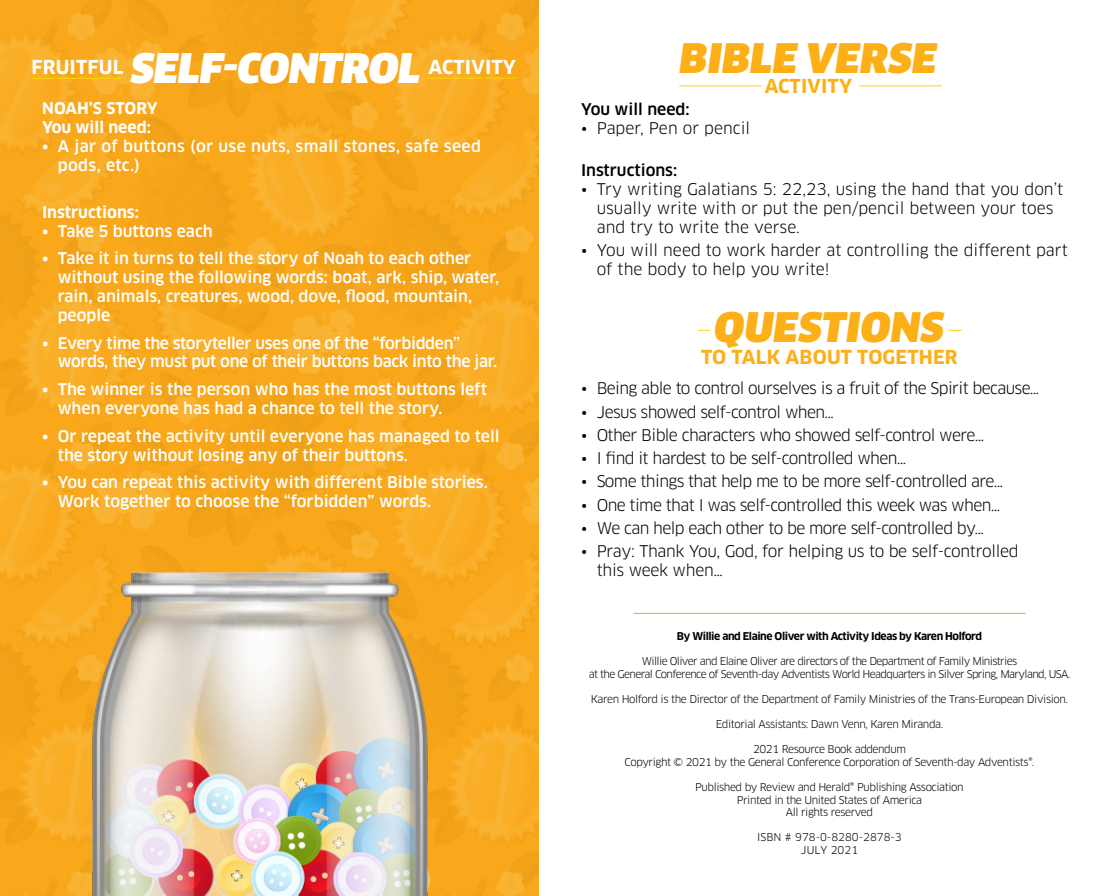
<style>
.page{position:relative;width:1120px;height:896px;background:#fff}
.page>*{position:absolute;margin:0;border:0;box-sizing:border-box;transform-origin:0 0}
.t1{font:italic 900 39.81px "Clan Pro";letter-spacing:.01em;color:#fcaf17}
.t2{font:italic 900 39.81px "Clan Pro";letter-spacing:-.01em;color:#fff}
.t3{font:700 18.9px "Clan Pro";letter-spacing:.01em;color:#fcaf17}
.t4{font:700 18.9px "Clan Pro";letter-spacing:.01em;color:#fff}
.t5{font:500 15.75px/18.9px "Clan Pro";color:#fff}
.t6{font:15.75px "Clan Pro";letter-spacing:-.04em;color:#000}
.t7{font:15.75px/18.9px "Clan Pro";color:#000}
.t8{font:500 15.75px/18.9px "Clan Pro";letter-spacing:-.02em;color:#fff}
.t9{font:15.75px/18.9px "Clan Pro";letter-spacing:-.02em;color:#000}
.t10{font:500 15.75px/18.9px "Clan Pro";letter-spacing:.025em;color:#fff}
.t11{font:700 15.75px "Clan Pro";color:#fff}
.t12{font:500 15.75px "Clan Pro";color:#000}
.t13{font:10.5px "Clan Pro";letter-spacing:-.04em;color:#000}
.t14{font:10.5px/12.6px "Clan Pro";letter-spacing:-.06em;color:#000;text-align:center}
.t15{font:700 10.5px "Clan Pro";letter-spacing:-.04em;color:#000}
.t16{font:10.5px "Clan Pro";color:#000}
</style>
<div class="page">
<img style="left:0;top:0;width:539px;height:896px">
<hr style="left:427px;top:78px;width:90px;height:1px;background:#ffd800">
<hr style="left:31px;top:78px;width:90px;height:1px;background:#ffd800">
<hr style="left:679px;top:86px;width:83px;height:1px;background:#ffd300">
<hr style="left:859px;top:86px;width:83px;height:1px;background:#ffd300">
<svg style="left:948px;top:330px;width:14px;height:1px"></svg>
<svg style="left:697px;top:330px;width:14px;height:1px"></svg>
<img style="left:46px;top:541px;width:415px;height:355px">
<hr style="left:634px;top:613px;width:392px;height:1px;background:#faa21b">
<p class="t4" style="left:32px;top:56px;width:93px">FRUITFUL</p>
<p class="t2" style="left:131px;top:45px;width:291px">SELF-CONTROL</p>
<p class="t4" style="left:429px;top:56px;width:89px">ACTIVITY</p>
<p class="t11" style="left:42px;top:99px;width:117px">NOAH’S STORY</p>
<p class="t11" style="left:42px;top:118px;width:110px">You will need:</p>
<p class="t10" style="left:58px;top:137px;width:425px;text-indent:-16px">• A jar of buttons (or use nuts, small stones, safe seed pods, etc.)</p>
<p class="t11" style="left:42px;top:203px;width:99px">Instructions:</p>
<p class="t5" style="left:42px;top:221px;width:172px">• Take 5 buttons each</p>
<p class="t5" style="left:58px;top:249px;width:443px;text-indent:-16px">• Take it in turns to tell the story of Noah to each other without using the following words: boat, ark, ship, water, rain, animals, creatures, wood, dove, flood, mountain, people</p>
<p class="t8" style="left:58px;top:333px;width:441px;text-indent:-16px">• Every time the storyteller uses one of the “forbidden” words, they must put one of their buttons back into the jar.</p>
<p class="t5" style="left:58px;top:380px;width:431px;text-indent:-16px">• The winner is the person who has the most buttons left when everyone has had a chance to tell the story.</p>
<p class="t5" style="left:58px;top:427px;width:443px;text-indent:-16px">• Or repeat the activity until everyone has managed to tell the story without losing any of their buttons.</p>
<p class="t5" style="left:58px;top:473px;width:432px;text-indent:-16px">• You can repeat this activity with different Bible stories.<br>Work together to choose the “forbidden” words.</p>
<p class="t1" style="left:680px;top:35px;width:259px">BIBLE VERSE</p>
<p class="t3" style="left:765px;top:75px;width:89px">ACTIVITY</p>
<p class="t12" style="left:581px;top:100px;width:110px">You will need:</p>
<p class="t7" style="left:581px;top:119px;width:171px">• Paper, Pen or pencil</p>
<p class="t12" style="left:581px;top:161px;width:98px">Instructions:</p>
<p class="t7" style="left:597px;top:180px;width:468px;text-indent:-16px">• Try writing Galatians 5: 22,23, using the hand that you don’t usually write with or put the pen/pencil between your toes and try to write the verse.</p>
<p class="t7" style="left:597px;top:241px;width:473px;text-indent:-16px">• You will need to work harder at controlling the different part of the body to help you write!</p>
<p class="t1" style="left:715px;top:304px;width:231px">QUESTIONS</p>
<p class="t3" style="left:701px;top:346px;width:258px">TO TALK ABOUT TOGETHER</p>
<p class="t6" style="left:581px;top:379px;width:460px">• Being able to control ourselves is a fruit of the Spirit because…</p>
<p class="t6" style="left:581px;top:402px;width:255px">• Jesus showed self-control when…</p>
<p class="t6" style="left:581px;top:426px;width:405px">• Other Bible characters who showed self-control were…</p>
<p class="t6" style="left:581px;top:449px;width:327px">• I find it hardest to be self-controlled when…</p>
<p class="t6" style="left:581px;top:472px;width:424px">• Some things that help me to be more self-controlled are…</p>
<p class="t6" style="left:581px;top:495px;width:421px">• One time that I was self-controlled this week was when…</p>
<p class="t6" style="left:581px;top:519px;width:405px">• We can help each other to be more self-controlled by…</p>
<p class="t9" style="left:597px;top:542px;width:423px;text-indent:-16px">• Pray: Thank You, God, for helping us to be self-controlled this week when…</p>
<p class="t15" style="left:677px;top:630px;width:307px">By Willie and Elaine Oliver with Activity Ideas by Karen Holford</p>
<p class="t14" style="left:589px;top:655px;width:483px">Willie Oliver and Elaine Oliver are directors of the Department of Family Ministries<br>at the General Conference of Seventh-day Adventists World Headquarters in Silver Spring, Maryland, USA.</p>
<p class="t13" style="left:591px;top:693px;width:479px">Karen Holford is the Director of the Department of Family Ministries of the Trans-European Division.</p>
<p class="t13" style="left:716px;top:718px;width:229px">Editorial Assistants: Dawn Venn, Karen Miranda.</p>
<p class="t13" style="left:753px;top:743px;width:154px">2021 Resource Book addendum</p>
<p class="t13" style="left:624px;top:756px;width:412px">Copyright © 2021 by the General Conference Corporation of Seventh-day Adventists®.</p>
<p class="t13" style="left:695px;top:781px;width:270px">Published by Review and Herald® Publishing Association</p>
<p class="t13" style="left:737px;top:793px;width:187px">Printed in the United States of America</p>
<p class="t13" style="left:786px;top:806px;width:89px">All rights reserved</p>
<p class="t16" style="left:757px;top:831px;width:146px">ISBN # 978-0-8280-2878-3</p>
<p class="t16" style="left:801px;top:844px;width:59px">JULY 2021</p>
</div>
